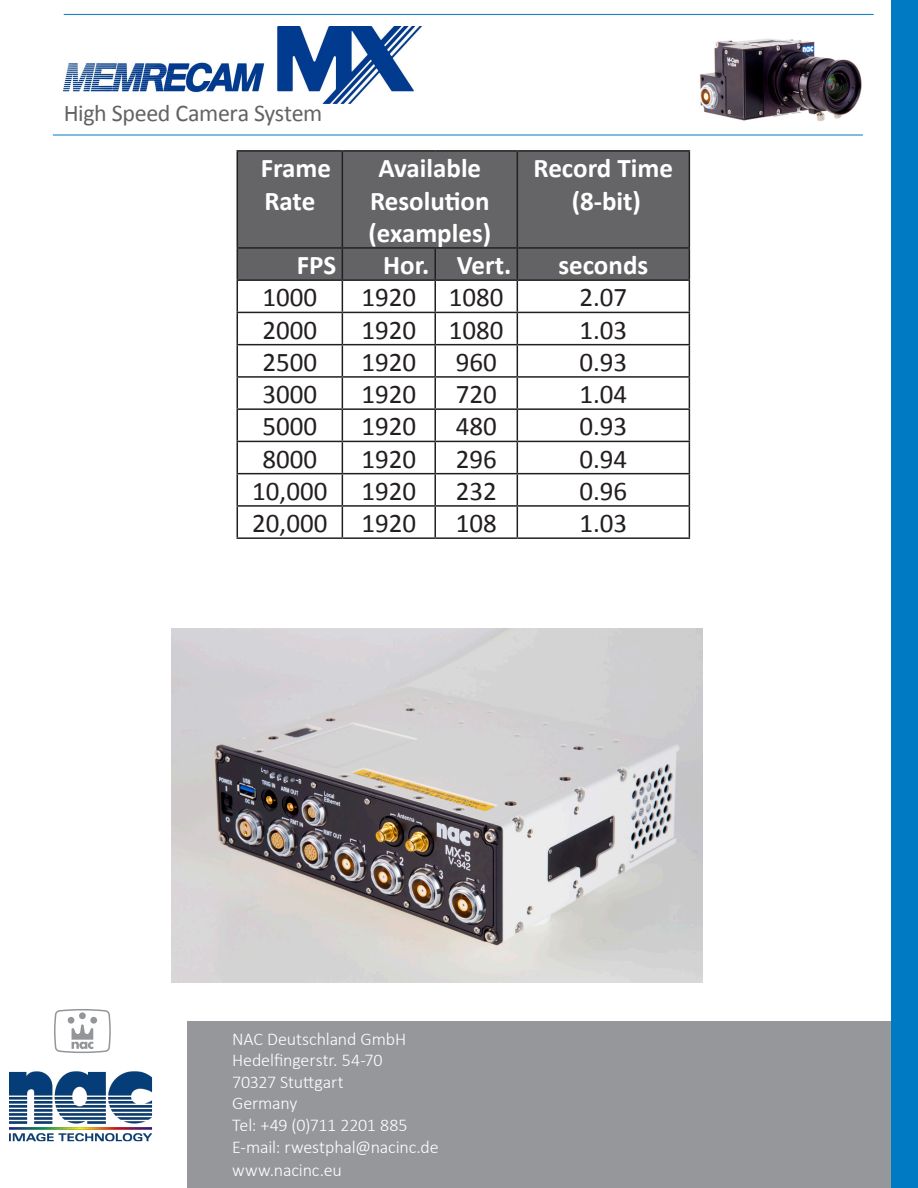
<style>
.page{position:relative;width:918px;height:1188px;background:#fff}
.page>*{position:absolute;margin:0;border:0;box-sizing:border-box;transform-origin:0 0}
.t1{font:27px "Calibri";color:#231f20}
.t2{font:700 27px/32.4px "Calibri";color:#fff}
.t3{font:24px "Calibri";letter-spacing:-.015em;color:#636366}
.t4{font:300 18px "Calibri";letter-spacing:-.01em;color:#fff}
</style>
<div class="page">
<img style="left:700px;top:38px;width:162px;height:83px">
<hr style="left:64px;top:14px;width:810px;height:1px;background:#007ac2">
<hr style="left:53px;top:135px;width:810px;height:1px;background:#007ac2">
<svg style="left:54px;top:1009px;width:57px;height:40px"></svg>
<div style="left:891px;top:0;width:27px;height:1188px;background:#007ac2"></div>
<div style="left:238px;top:152px;width:451px;height:95px;background:#656568"></div>
<div style="left:238px;top:249px;width:451px;height:30px;background:#636366"></div>
<hr style="left:237px;top:281px;width:1px;height:31px;background:#231f20">
<hr style="left:237px;top:313px;width:1px;height:31px;background:#231f20">
<hr style="left:237px;top:345px;width:1px;height:31px;background:#231f20">
<hr style="left:237px;top:378px;width:1px;height:30px;background:#231f20">
<hr style="left:237px;top:410px;width:1px;height:31px;background:#231f20">
<hr style="left:237px;top:474px;width:1px;height:31px;background:#231f20">
<hr style="left:237px;top:507px;width:1px;height:30px;background:#231f20">
<hr style="left:342px;top:281px;width:1px;height:31px;background:#231f20">
<hr style="left:434px;top:281px;width:2px;height:31px;background:#231f20">
<hr style="left:517px;top:281px;width:1px;height:31px;background:#231f20">
<hr style="left:689px;top:281px;width:1px;height:31px;background:#231f20">
<hr style="left:342px;top:313px;width:1px;height:31px;background:#231f20">
<hr style="left:434px;top:313px;width:2px;height:31px;background:#231f20">
<hr style="left:517px;top:313px;width:1px;height:31px;background:#231f20">
<hr style="left:689px;top:313px;width:1px;height:31px;background:#231f20">
<hr style="left:237px;top:344px;width:105px;height:1px;background:#231f20">
<hr style="left:342px;top:345px;width:1px;height:31px;background:#231f20">
<hr style="left:435px;top:344px;width:82px;height:1px;background:#231f20">
<hr style="left:434px;top:345px;width:2px;height:31px;background:#231f20">
<hr style="left:517px;top:344px;width:173px;height:1px;background:#231f20">
<hr style="left:517px;top:345px;width:1px;height:31px;background:#231f20">
<hr style="left:689px;top:345px;width:1px;height:31px;background:#231f20">
<hr style="left:237px;top:376px;width:105px;height:2px;background:#231f20">
<hr style="left:342px;top:378px;width:1px;height:30px;background:#231f20">
<hr style="left:435px;top:376px;width:82px;height:2px;background:#231f20">
<hr style="left:434px;top:378px;width:2px;height:30px;background:#231f20">
<hr style="left:517px;top:376px;width:173px;height:2px;background:#231f20">
<hr style="left:517px;top:378px;width:1px;height:30px;background:#231f20">
<hr style="left:689px;top:378px;width:1px;height:30px;background:#231f20">
<hr style="left:342px;top:410px;width:1px;height:31px;background:#231f20">
<hr style="left:434px;top:410px;width:2px;height:31px;background:#231f20">
<hr style="left:517px;top:410px;width:1px;height:31px;background:#231f20">
<hr style="left:689px;top:410px;width:1px;height:31px;background:#231f20">
<hr style="left:342px;top:442px;width:1px;height:31px;background:#231f20">
<hr style="left:434px;top:442px;width:2px;height:31px;background:#231f20">
<hr style="left:342px;top:474px;width:1px;height:31px;background:#231f20">
<hr style="left:434px;top:474px;width:2px;height:31px;background:#231f20">
<hr style="left:342px;top:507px;width:1px;height:30px;background:#231f20">
<hr style="left:434px;top:507px;width:2px;height:30px;background:#231f20">
<hr style="left:517px;top:507px;width:1px;height:30px;background:#231f20">
<hr style="left:689px;top:507px;width:1px;height:30px;background:#231f20">
<hr style="left:237px;top:537px;width:105px;height:2px;background:#231f20">
<hr style="left:435px;top:537px;width:82px;height:2px;background:#231f20">
<hr style="left:517px;top:537px;width:173px;height:2px;background:#231f20">
<hr style="left:237px;top:150px;width:105px;height:2px;background:#231f20">
<hr style="left:237px;top:152px;width:1px;height:95px;background:#231f20">
<hr style="left:342px;top:150px;width:93px;height:2px;background:#231f20">
<hr style="left:342px;top:152px;width:1px;height:95px;background:#231f20">
<hr style="left:435px;top:150px;width:82px;height:2px;background:#231f20">
<hr style="left:517px;top:150px;width:173px;height:2px;background:#231f20">
<hr style="left:517px;top:152px;width:1px;height:95px;background:#231f20">
<hr style="left:689px;top:152px;width:1px;height:95px;background:#231f20">
<hr style="left:237px;top:247px;width:105px;height:2px;background:#231f20">
<hr style="left:237px;top:249px;width:1px;height:30px;background:#231f20">
<hr style="left:237px;top:279px;width:105px;height:2px;background:#231f20">
<hr style="left:237px;top:312px;width:105px;height:1px;background:#231f20">
<hr style="left:342px;top:247px;width:93px;height:2px;background:#231f20">
<hr style="left:342px;top:249px;width:1px;height:30px;background:#231f20">
<hr style="left:342px;top:279px;width:93px;height:2px;background:#231f20">
<hr style="left:342px;top:312px;width:93px;height:1px;background:#231f20">
<hr style="left:342px;top:344px;width:93px;height:1px;background:#231f20">
<hr style="left:342px;top:376px;width:93px;height:2px;background:#231f20">
<hr style="left:342px;top:408px;width:93px;height:2px;background:#231f20">
<hr style="left:342px;top:441px;width:93px;height:1px;background:#231f20">
<hr style="left:342px;top:473px;width:93px;height:1px;background:#231f20">
<hr style="left:342px;top:505px;width:93px;height:2px;background:#231f20">
<hr style="left:342px;top:537px;width:93px;height:2px;background:#231f20">
<hr style="left:435px;top:247px;width:82px;height:2px;background:#231f20">
<hr style="left:434px;top:249px;width:2px;height:30px;background:#231f20">
<hr style="left:517px;top:247px;width:173px;height:2px;background:#231f20">
<hr style="left:435px;top:279px;width:82px;height:2px;background:#231f20">
<hr style="left:517px;top:279px;width:173px;height:2px;background:#231f20">
<hr style="left:435px;top:312px;width:82px;height:1px;background:#231f20">
<hr style="left:517px;top:312px;width:173px;height:1px;background:#231f20">
<hr style="left:517px;top:249px;width:1px;height:30px;background:#231f20">
<hr style="left:689px;top:249px;width:1px;height:30px;background:#231f20">
<hr style="left:237px;top:408px;width:105px;height:2px;background:#231f20">
<hr style="left:435px;top:408px;width:82px;height:2px;background:#231f20">
<hr style="left:517px;top:408px;width:173px;height:2px;background:#231f20">
<hr style="left:237px;top:441px;width:105px;height:1px;background:#231f20">
<hr style="left:237px;top:442px;width:1px;height:31px;background:#231f20">
<hr style="left:435px;top:441px;width:82px;height:1px;background:#231f20">
<hr style="left:517px;top:441px;width:173px;height:1px;background:#231f20">
<hr style="left:517px;top:442px;width:1px;height:31px;background:#231f20">
<hr style="left:689px;top:442px;width:1px;height:31px;background:#231f20">
<hr style="left:237px;top:473px;width:105px;height:1px;background:#231f20">
<hr style="left:435px;top:473px;width:82px;height:1px;background:#231f20">
<hr style="left:517px;top:473px;width:173px;height:1px;background:#231f20">
<hr style="left:517px;top:474px;width:1px;height:31px;background:#231f20">
<hr style="left:689px;top:474px;width:1px;height:31px;background:#231f20">
<hr style="left:237px;top:505px;width:105px;height:2px;background:#231f20">
<hr style="left:435px;top:505px;width:82px;height:2px;background:#231f20">
<hr style="left:517px;top:505px;width:173px;height:2px;background:#231f20">
<div style="left:187px;top:1022px;width:704px;height:166px;background:#95979a"></div>
<img style="left:9px;top:1049px;width:144px;height:93px">
<img style="left:172px;top:629px;width:530px;height:353px">
<img style="left:64px;top:27px;width:357px;height:76px">
<p class="t3" style="left:64px;top:97px;width:260px">High Speed Camera System</p>
<p class="t2" style="left:261px;top:152px;width:72px">Frame<br>Rate</p>
<p class="t2" style="left:370px;top:152px;width:121px;text-align:center">Available<br>Resolution</p>
<p class="t2" style="left:368px;top:217px;width:124px">(examples)</p>
<p class="t2" style="left:534px;top:152px;width:141px">Record Time</p>
<p class="t2" style="left:572px;top:184px;width:71px">(8-bit)</p>
<p class="t2" style="left:297px;top:249px;width:41px">FPS</p>
<p class="t2" style="left:383px;top:249px;width:47px">Hor.</p>
<p class="t2" style="left:457px;top:249px;width:56px">Vert.</p>
<p class="t2" style="left:558px;top:249px;width:91px">seconds</p>
<p class="t1" style="left:262px;top:280px;width:56px">1000</p>
<p class="t1" style="left:361px;top:280px;width:56px">1920</p>
<p class="t1" style="left:449px;top:280px;width:56px">1080</p>
<p class="t1" style="left:579px;top:280px;width:49px">2.07</p>
<p class="t1" style="left:262px;top:313px;width:56px">2000</p>
<p class="t1" style="left:361px;top:313px;width:56px">1920</p>
<p class="t1" style="left:449px;top:313px;width:56px">1080</p>
<p class="t1" style="left:579px;top:313px;width:49px">1.03</p>
<p class="t1" style="left:262px;top:345px;width:56px">2500</p>
<p class="t1" style="left:361px;top:345px;width:56px">1920</p>
<p class="t1" style="left:456px;top:345px;width:43px">960</p>
<p class="t1" style="left:579px;top:345px;width:49px">0.93</p>
<p class="t1" style="left:262px;top:377px;width:56px">3000</p>
<p class="t1" style="left:361px;top:377px;width:56px">1920</p>
<p class="t1" style="left:456px;top:377px;width:43px">720</p>
<p class="t1" style="left:579px;top:377px;width:49px">1.04</p>
<p class="t1" style="left:262px;top:409px;width:56px">5000</p>
<p class="t1" style="left:361px;top:409px;width:56px">1920</p>
<p class="t1" style="left:456px;top:409px;width:43px">480</p>
<p class="t1" style="left:579px;top:409px;width:49px">0.93</p>
<p class="t1" style="left:262px;top:442px;width:56px">8000</p>
<p class="t1" style="left:361px;top:442px;width:56px">1920</p>
<p class="t1" style="left:456px;top:442px;width:43px">296</p>
<p class="t1" style="left:579px;top:442px;width:49px">0.94</p>
<p class="t1" style="left:252px;top:474px;width:77px">10,000</p>
<p class="t1" style="left:361px;top:474px;width:56px">1920</p>
<p class="t1" style="left:456px;top:474px;width:43px">232</p>
<p class="t1" style="left:579px;top:474px;width:49px">0.96</p>
<p class="t1" style="left:252px;top:506px;width:77px">20,000</p>
<p class="t1" style="left:361px;top:506px;width:56px">1920</p>
<p class="t1" style="left:456px;top:506px;width:43px">108</p>
<p class="t1" style="left:579px;top:506px;width:49px">1.03</p>
<p class="t4" style="left:232px;top:1027px;width:175px">NAC Deutschland GmbH</p>
<p class="t4" style="left:232px;top:1049px;width:152px">Hedelfingerstr. 54-70</p>
<p class="t4" style="left:232px;top:1071px;width:113px">70327 Stuttgart</p>
<p class="t4" style="left:232px;top:1092px;width:67px">Germany</p>
<p class="t4" style="left:232px;top:1114px;width:177px">Tel: +49 (0)711 2201 885</p>
<p class="t4" style="left:232px;top:1135px;width:208px">E-mail: rwestphal@nacinc.de</p>
<p class="t4" style="left:232px;top:1159px;width:111px">www.nacinc.eu</p>
</div>
